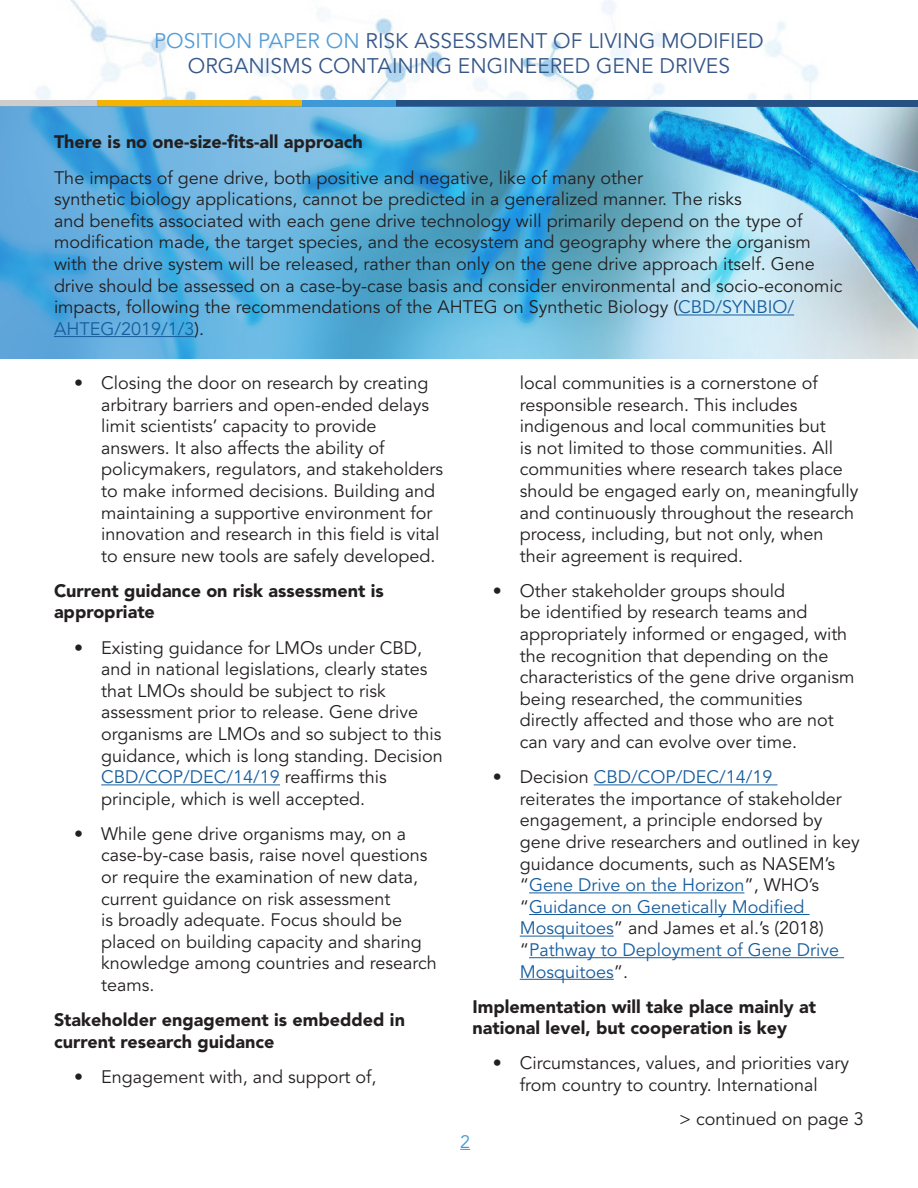
<style>
.page{position:relative;width:918px;height:1188px;background:#fff}
.page>*{position:absolute;margin:0;border:0;box-sizing:border-box;transform-origin:0 0}
.t1{font:21px/25.2px "Avenir LT Std";color:#355789;text-align:center}
.Body{font:18px/21.6px "Avenir LT Std";color:#231f20}
.Body_bold{font:900 18px/21.6px "Avenir LT Std";color:#231f20}
.Body-2{font:18px "Avenir LT Std";color:#3f99d7}
.s1{color:#559dd5}
.s2{color:#175d9e}
</style>
<div class="page">
<img style="left:36px;top:0;width:783px;height:100px">
<hr style="left:101px;top:784px;width:179px;height:1px;background:#175d9e">
<hr style="left:594px;top:784px;width:183px;height:1px;background:#175d9e">
<hr style="left:529px;top:892px;width:215px;height:1px;background:#175d9e">
<hr style="left:529px;top:914px;width:280px;height:1px;background:#175d9e">
<hr style="left:520px;top:936px;width:94px;height:1px;background:#175d9e">
<hr style="left:529px;top:957px;width:315px;height:1px;background:#175d9e">
<hr style="left:520px;top:979px;width:94px;height:1px;background:#175d9e">
<div style="left:0;top:100px;width:97px;height:6px;background:#cecdcb"></div>
<div style="left:97px;top:100px;width:205px;height:6px;background:#f5b201"></div>
<div style="left:302px;top:100px;width:95px;height:6px;background:#3f99d7"></div>
<div style="left:397px;top:100px;width:521px;height:6px;background:#265082"></div>
<svg style="left:0;top:106px;width:918px;height:253px"></svg>
<hr style="left:678px;top:315px;width:116px;height:1px;background:#175d9e">
<hr style="left:54px;top:336px;width:140px;height:1px;background:#175d9e">
<p class="t1" style="left:154px;top:29px;width:611px"><span class="s1">POSITION PAPER ON</span> RISK ASSESSMENT OF LIVING MODIFIED<br>ORGANISMS CONTAINING ENGINEERED GENE DRIVES</p>
<p class="Body_bold" style="left:54px;top:131px;width:310px">There is no one-size-fits-all approach</p>
<p class="Body" style="left:54px;top:167px;width:790px">The impacts of gene drive, both positive and negative, like of many other<br>synthetic biology applications, cannot be predicted in a generalized manner. The risks<br>and benefits associated with each gene drive technology will primarily depend on the type of modification made, the target species, and the ecosystem and geography where the organism with the drive system will be released, rather than only on the gene drive approach itself. Gene drive should be assessed on a case-by-case basis and consider environmental and socio-economic impacts, following the recommendations of the AHTEG on Synthetic Biology (<span class="s2">CBD/SYNBIO/ AHTEG/2019/1/3</span>).</p>
<p class="Body" style="left:101px;top:372px;width:343px;text-indent:-27px">• Closing the door on research by creating arbitrary barriers and open-ended delays limit scientists’ capacity to provide answers. It also affects the ability of policymakers, regulators, and stakeholders to make informed decisions. Building and maintaining a supportive environment for innovation and research in this field is vital to ensure new tools are safely developed.</p>
<p class="Body_bold" style="left:54px;top:580px;width:331px">Current guidance on risk assessment is appropriate</p>
<p class="Body" style="left:101px;top:637px;width:343px;text-indent:-27px">• Existing guidance for LMOs under CBD, and in national legislations, clearly states that LMOs should be subject to risk assessment prior to release. Gene drive organisms are LMOs and so subject to this guidance, which is long standing. Decision <span class="s2">CBD/COP/DEC/14/19</span> reaffirms this principle, which is well accepted.</p>
<p class="Body" style="left:101px;top:823px;width:337px;text-indent:-27px">• While gene drive organisms may, on a case-by-case basis, raise novel questions or require the examination of new data, current guidance on risk assessment<br>is broadly adequate. Focus should be placed on building capacity and sharing knowledge among countries and research teams.</p>
<p class="Body_bold" style="left:54px;top:1009px;width:352px">Stakeholder engagement is embedded in current research guidance</p>
<p class="Body" style="left:74px;top:1066px;width:304px">• Engagement with, and support of,</p>
<p class="Body" style="left:520px;top:372px;width:340px">local communities is a cornerstone of responsible research. This includes indigenous and local communities but<br>is not limited to those communities. All communities where research takes place should be engaged early on, meaningfully and continuously throughout the research process, including, but not only, when their agreement is required.</p>
<p class="Body" style="left:520px;top:580px;width:336px;text-indent:-27px">• Other stakeholder groups should<br>be identified by research teams and appropriately informed or engaged, with the recognition that depending on the characteristics of the gene drive organism being researched, the communities directly affected and those who are not can vary and can evolve over time.</p>
<p class="Body" style="left:520px;top:767px;width:342px;text-indent:-27px">• Decision <span class="s2">CBD/COP/DEC/14/19<br></span>reiterates the importance of stakeholder engagement, a principle endorsed by gene drive researchers and outlined in key guidance documents, such as NASEM’s “<span class="s2">Gene Drive on the Horizon</span>”, WHO’s “<span class="s2">Guidance on Genetically Modified Mosquitoes</span>” and James et al.’s (2018) “<span class="s2">Pathway to Deployment of Gene Drive Mosquitoes</span>”.</p>
<p class="Body_bold" style="left:472px;top:995px;width:345px">Implementation will take place mainly at national level, but cooperation is key</p>
<p class="Body" style="left:493px;top:1053px;width:358px;text-align:center">• Circumstances, values, and priorities vary from country to country. International</p>
<p class="Body" style="left:679px;top:1109px;width:186px">&gt; continued on page 3</p>
<p class="Body-2" style="left:460px;top:1131px;width:12px">2</p>
</div>
